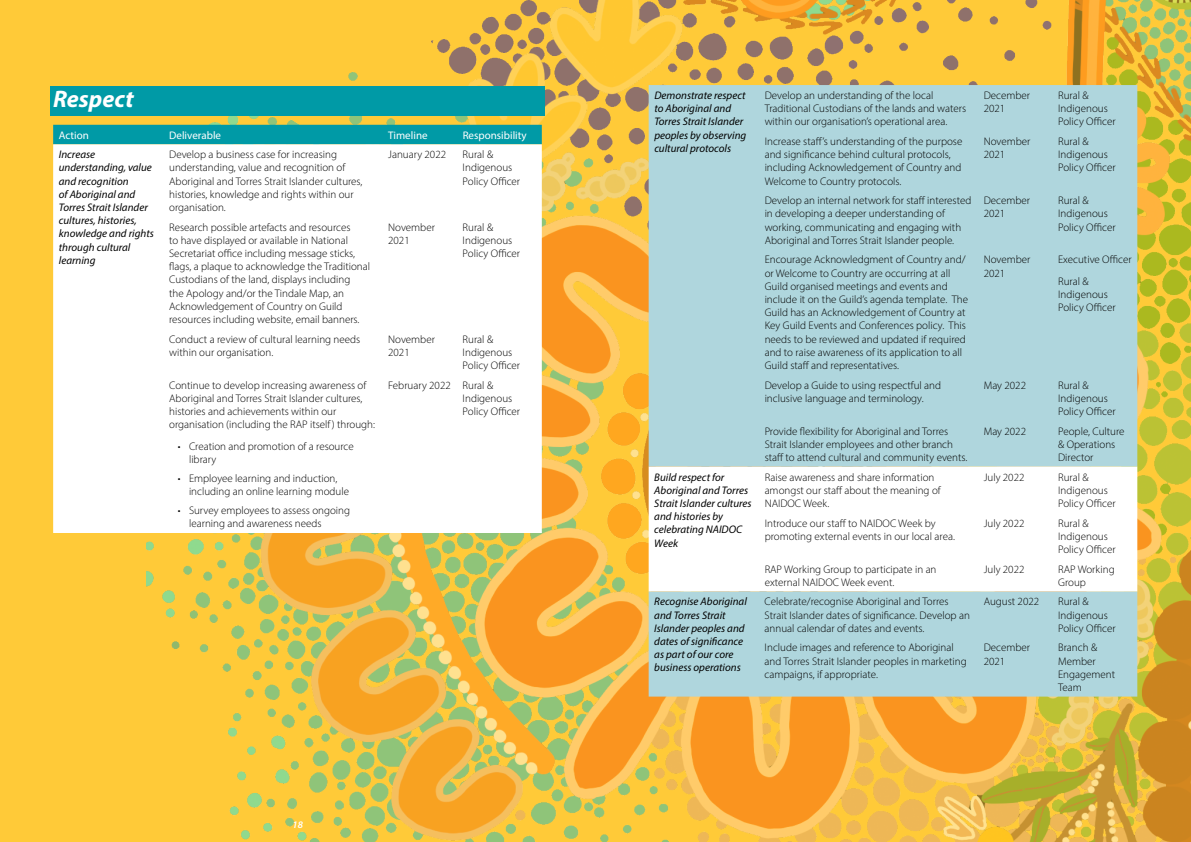
<style>
.page{position:relative;width:1191px;height:842px;background:#ffca38}
.page>*{position:absolute;margin:0;border:0;box-sizing:border-box;transform-origin:0 0}
.t1{font:italic 700 24px "Myriad Pro";color:#fff}
.t2{font:300 11px/13.2px "Myriad Pro";color:#000}
.t3{font:italic 11px/13.2px "Myriad Pro";color:#000}
.t4{font:11px "Myriad Pro";color:#fff}
.t5{font:italic 600 10px "Myriad Pro";color:#fff}
</style>
<div class="page">
<img style="left:146px;top:0;width:1045px;height:842px">
<div style="left:50px;top:86px;width:495px;height:29px;background:#009aa6"></div>
<div style="left:53px;top:125px;width:489px;height:19px;background:#009aa6"></div>
<div style="left:53px;top:144px;width:489px;height:389px;background:#fff"></div>
<div style="left:648px;top:85px;width:489px;height:612px;background:#afd6dd"></div>
<div style="left:648px;top:467px;width:489px;height:124px;background:#fff"></div>
<h1 class="t1" style="left:53px;top:83px;width:82px">Respect</h1>
<p class="t4" style="left:59px;top:128px;width:32px">Action</p>
<p class="t4" style="left:169px;top:128px;width:53px">Deliverable</p>
<p class="t4" style="left:388px;top:128px;width:41px">Timeline</p>
<p class="t4" style="left:462px;top:128px;width:66px">Responsibility</p>
<p class="t3" style="left:59px;top:148px;width:97px">Increase understanding, value and recognition<br>of Aboriginal and<br>Torres Strait Islander cultures, histories, knowledge and rights through cultural learning</p>
<p class="t2" style="left:169px;top:148px;width:195px">Develop a business case for increasing understanding, value and recognition of Aboriginal and Torres Strait Islander cultures, histories, knowledge and rights within our organisation.</p>
<p class="t2" style="left:388px;top:148px;width:59px">January 2022</p>
<p class="t2" style="left:462px;top:148px;width:59px">Rural &amp;<br>Indigenous<br>Policy Officer</p>
<p class="t2" style="left:169px;top:220px;width:202px">Research possible artefacts and resources<br>to have displayed or available in National Secretariat office including message sticks, flags, a plaque to acknowledge the Traditional Custodians of the land, displays including<br>the Apology and/or the Tindale Map, an Acknowledgement of Country on Guild resources including website, email banners.</p>
<p class="t2" style="left:388px;top:220px;width:48px">November<br>2021</p>
<p class="t2" style="left:462px;top:220px;width:59px">Rural &amp;<br>Indigenous<br>Policy Officer</p>
<p class="t2" style="left:169px;top:332px;width:193px">Conduct a review of cultural learning needs within our organisation.</p>
<p class="t2" style="left:388px;top:332px;width:48px">November<br>2021</p>
<p class="t2" style="left:462px;top:332px;width:59px">Rural &amp;<br>Indigenous<br>Policy Officer</p>
<p class="t2" style="left:169px;top:378px;width:207px">Continue to develop increasing awareness of Aboriginal and Torres Strait Islander cultures, histories and achievements within our organisation (including the RAP itself ) through:</p>
<p class="t2" style="left:189px;top:440px;width:166px;text-indent:-11px">• Creation and promotion of a resource library</p>
<p class="t2" style="left:189px;top:472px;width:161px;text-indent:-11px">• Employee learning and induction, including an online learning module</p>
<p class="t2" style="left:189px;top:504px;width:163px;text-indent:-11px">• Survey employees to assess ongoing learning and awareness needs</p>
<p class="t2" style="left:462px;top:378px;width:59px;text-indent:-74px">February 2022 Rural &amp;<br>Indigenous<br>Policy Officer</p>
<p class="t5" style="left:292px;top:818px;width:12px">18</p>
<p class="t3" style="left:654px;top:88px;width:93px">Demonstrate respect to Aboriginal and<br>Torres Strait Islander peoples by observing cultural protocols</p>
<p class="t2" style="left:764px;top:89px;width:203px">Develop an understanding of the local<br>Traditional Custodians of the lands and waters within our organisation’s operational area.</p>
<p class="t2" style="left:983px;top:89px;width:48px">December<br>2021</p>
<p class="t2" style="left:1058px;top:89px;width:59px">Rural &amp;<br>Indigenous<br>Policy Officer</p>
<p class="t2" style="left:764px;top:135px;width:199px">Increase staff’s understanding of the purpose and significance behind cultural protocols, including Acknowledgement of Country and Welcome to Country protocols.</p>
<p class="t2" style="left:983px;top:135px;width:48px">November<br>2021</p>
<p class="t2" style="left:1058px;top:135px;width:59px">Rural &amp;<br>Indigenous<br>Policy Officer</p>
<p class="t2" style="left:764px;top:194px;width:208px">Develop an internal network for staff interested in developing a deeper understanding of working, communicating and engaging with Aboriginal and Torres Strait Islander people.</p>
<p class="t2" style="left:983px;top:194px;width:48px">December<br>2021</p>
<p class="t2" style="left:1058px;top:194px;width:59px">Rural &amp;<br>Indigenous<br>Policy Officer</p>
<p class="t2" style="left:764px;top:253px;width:205px">Encourage Acknowledgment of Country and/ or Welcome to Country are occurring at all Guild organised meetings and events and include it on the Guild’s agenda template. The Guild has an Acknowledgement of Country at Key Guild Events and Conferences policy. This needs to be reviewed and updated if required and to raise awareness of its application to all Guild staff and representatives.</p>
<p class="t2" style="left:983px;top:253px;width:48px">November<br>2021</p>
<p class="t2" style="left:1058px;top:249px;width:75px;line-height:21.7px">Executive Officer<br>Rural &amp;</p>
<p class="t2" style="left:1058px;top:288px;width:59px">Indigenous<br>Policy Officer</p>
<p class="t2" style="left:764px;top:378px;width:178px">Develop a Guide to using respectful and inclusive language and terminology.</p>
<p class="t2" style="left:983px;top:378px;width:44px">May 2022</p>
<p class="t2" style="left:1058px;top:378px;width:59px">Rural &amp;<br>Indigenous<br>Policy Officer</p>
<p class="t2" style="left:764px;top:424px;width:204px">Provide flexibility for Aboriginal and Torres<br>Strait Islander employees and other branch staff to attend cultural and community events.</p>
<p class="t2" style="left:983px;top:424px;width:44px">May 2022</p>
<p class="t2" style="left:1058px;top:424px;width:68px">People, Culture &amp; Operations<br>Director</p>
<p class="t3" style="left:654px;top:470px;width:99px">Build respect for<br>Aboriginal and Torres<br>Strait Islander cultures and histories by celebrating NAIDOC<br>Week</p>
<p class="t2" style="left:764px;top:470px;width:178px">Raise awareness and share information amongst our staff about the meaning of<br>NAIDOC Week.</p>
<p class="t2" style="left:983px;top:470px;width:42px">July 2022</p>
<p class="t2" style="left:1058px;top:470px;width:59px">Rural &amp;<br>Indigenous<br>Policy Officer</p>
<p class="t2" style="left:764px;top:516px;width:192px">Introduce our staff to NAIDOC Week by promoting external events in our local area.</p>
<p class="t2" style="left:983px;top:516px;width:42px">July 2022</p>
<p class="t2" style="left:1058px;top:516px;width:59px">Rural &amp;<br>Indigenous<br>Policy Officer</p>
<p class="t2" style="left:764px;top:562px;width:173px">RAP Working Group to participate in an external NAIDOC Week event.</p>
<p class="t2" style="left:983px;top:562px;width:42px">July 2022</p>
<p class="t2" style="left:1058px;top:562px;width:58px">RAP Working<br>Group</p>
<p class="t3" style="left:654px;top:595px;width:94px">Recognise Aboriginal and Torres Strait<br>Islander peoples and dates of significance as part of our core business operations</p>
<p class="t2" style="left:764px;top:595px;width:207px">Celebrate/recognise Aboriginal and Torres<br>Strait Islander dates of significance. Develop an annual calendar of dates and events.</p>
<p class="t2" style="left:983px;top:595px;width:57px">August 2022</p>
<p class="t2" style="left:1058px;top:595px;width:59px">Rural &amp;<br>Indigenous<br>Policy Officer</p>
<p class="t2" style="left:764px;top:641px;width:203px">Include images and reference to Aboriginal and Torres Strait Islander peoples in marketing campaigns, if appropriate.</p>
<p class="t2" style="left:983px;top:641px;width:48px">December<br>2021</p>
<p class="t2" style="left:1058px;top:641px;width:58px">Branch &amp;<br>Member<br>Engagement<br>Team</p>
</div>
